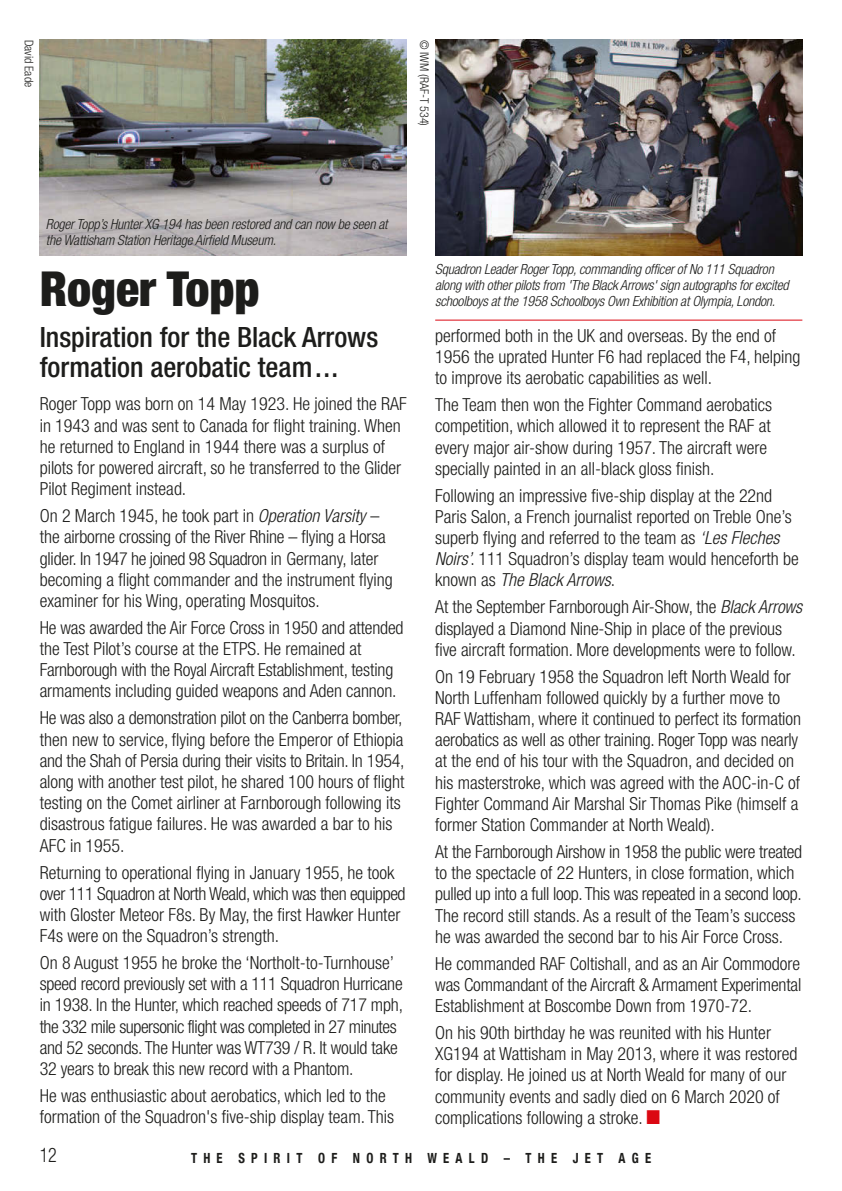
<style>
.page{position:relative;width:842px;height:1191px;background:#fff}
.page>*{position:absolute;margin:0;border:0;box-sizing:border-box;transform-origin:0 0}
.t1{font:900 condensed 48px "Helvetica Neue";color:#1d1d1b}
.t2{font:500 condensed 28px/30px "Helvetica Neue";color:#1d1d1b}
.t3{font:300 condensed 20px "Helvetica Neue";color:#1d1d1b;scale:.9 1}
.t4{font:300 condensed 18px/21.2px "Helvetica Neue";color:#1d1d1b}
.t5{font:300 condensed 18px "Helvetica Neue";letter-spacing:-.025em;color:#1d1d1b}
.t6{font:italic 300 condensed 18px "Helvetica Neue";color:#1d1d1b}
.t7{font:italic 300 condensed 14px/16px "Helvetica Neue";letter-spacing:-.015em;color:#1d1d1b}
.t8{font:700 condensed 14px "Helvetica Neue";letter-spacing:.5em;color:#1d1d1b;scale:.9 1}
.t9{font:300 condensed 12px "Helvetica Neue";color:#1d1d1b}
.s1{font-style:italic}
.s2{font-style:normal}
.s3{color:#db0812}
</style>
<div class="page">
<img style="left:40px;top:40px;width:367px;height:215px">
<hr style="left:435px;top:320px;width:367px;height:1px;background:#db0812">
<img style="left:435px;top:40px;width:367px;height:215px">
<p class="t9" style="left:33px;top:40px;width:49px;rotate:90deg">David Eade</p>
<p class="t9" style="left:429px;top:40px;width:88px;rotate:90deg">© IWM (RAF-T 534)</p>
<p class="t7" style="left:46px;top:217px;width:346px">RogerTopp’sHunterXG 194 hasbeen restored and can now be seen at the Wattisham Station Heritage Airfield Museum.</p>
<h1 class="t1" style="left:40px;top:259px;width:221px">Roger Topp</h1>
<p class="t2" style="left:40px;top:325px;width:340px">Inspiration for the Black Arrows formation aerobatic team...</p>
<p class="t4" style="left:40px;top:395px;width:369px">Roger Topp was born on 14 May 1923. He joined the RAF in 1943 and was sent to Canada for flight training. When he returned to England in 1944 there was a surplus of</p>
<p class="t7" style="left:435px;top:262px;width:358px">Squadron LeaderRogerTopp,commanding officerofNo 111 Squadron along with otherpilotsfrom 'The Black Arrows'sign autographsforexcited schoolboysatthe 1958 SchoolboysOwn Exhibition atOlympia,London.</p>
<p class="t4" style="left:435px;top:326px;width:367px">performed both in the UK and overseas. By the end of<br>1956 the uprated Hunter F6 had replaced the F4, helping to improve its aerobatic capabilities as well.</p>
<p class="t4" style="left:435px;top:396px;width:338px;text-align:justify">The Team then won the Fighter Command aerobatics competition, which allowed it to represent the RAF at every major air-show during 1957. The aircraft were</p>
<p class="t4" style="left:40px;top:458px;width:363px">pilots for powered aircraft, so he transferred to the Glider</p>
<p class="t4" style="left:435px;top:459px;width:281px">specially painted in an all-black gloss finish.</p>
<p class="t4" style="left:40px;top:480px;width:148px">Pilot Regiment instead.</p>
<p class="t4" style="left:435px;top:486px;width:339px">Following an impressive five-ship display at the 22nd</p>
<p class="t4" style="left:40px;top:506px;width:341px">On 2 March 1945, he took part in <span class="s1">Operation Varsity</span> –</p>
<p class="t4" style="left:435px;top:507px;width:358px">Paris Salon, a French journalist reported on Treble One’s</p>
<p class="t4" style="left:40px;top:528px;width:348px">the airborne crossing of the River Rhine – flying a Horsa</p>
<p class="t4" style="left:435px;top:528px;width:349px">superb flying and referred to the team as <span class="s1">‘Les Fleches</span></p>
<p class="t5" style="left:40px;top:551px;width:340px">glider. In 1947 he joined 98 Squadron in Germany, later</p>
<p class="t4" style="left:435px;top:550px;width:365px"><span class="s1">Noirs’</span>. 111 Squadron’s display team would henceforth be</p>
<p class="t4" style="left:40px;top:570px;width:354px">becoming a flight commander and the instrument flying</p>
<p class="t6" style="left:435px;top:573px;width:181px"><span class="s2">k n o w n a s</span> The Black Arrows<span class="s2">.</span></p>
<p class="t4" style="left:40px;top:591px;width:281px">examiner for his Wing, operating Mosquitos.</p>
<p class="t4" style="left:435px;top:598px;width:372px">At the September Farnborough Air-Show, the <span class="s1">Black Arrows</span></p>
<p class="t4" style="left:40px;top:618px;width:365px">He was awarded the Air Force Cross in 1950 and attended</p>
<p class="t4" style="left:435px;top:619px;width:348px">displayed a Diamond Nine-Ship in place of the previous</p>
<p class="t4" style="left:40px;top:639px;width:323px">the Test Pilot’s course at the ETPS. He remained at</p>
<p class="t4" style="left:435px;top:640px;width:362px">five aircraft formation. More developments were to follow.</p>
<p class="t4" style="left:40px;top:661px;width:355px">Farnborough with the Royal Aircraft Establishment, testing</p>
<p class="t4" style="left:435px;top:667px;width:357px">On 19 February 1958 the Squadron left North Weald for</p>
<p class="t4" style="left:40px;top:682px;width:358px">armaments including guided weapons and Aden cannon.</p>
<p class="t4" style="left:435px;top:688px;width:347px">North Luffenham followed quickly by a further move to</p>
<p class="t4" style="left:40px;top:709px;width:364px">He was also a demonstration pilot on the Canberra bomber,</p>
<p class="t4" style="left:435px;top:709px;width:367px">RAF Wattisham, where it continued to perfect its formation</p>
<p class="t4" style="left:40px;top:730px;width:365px">then new to service, flying before the Emperor of Ethiopia</p>
<p class="t4" style="left:435px;top:731px;width:365px">aerobatics as well as other training. Roger Topp was nearly</p>
<p class="t4" style="left:40px;top:751px;width:366px">and the Shah of Persia during their visits to Britain. In 1954,</p>
<p class="t4" style="left:435px;top:752px;width:360px">at the end of his tour with the Squadron, and decided on</p>
<p class="t4" style="left:40px;top:772px;width:366px">along with another test pilot, he shared 100 hours of flight</p>
<p class="t4" style="left:435px;top:773px;width:366px">his masterstroke, which was agreed with the AOC-in-C of</p>
<p class="t4" style="left:40px;top:793px;width:363px">testing on the Comet airliner at Farnborough following its</p>
<p class="t4" style="left:435px;top:794px;width:365px">Fighter Command Air Marshal Sir Thomas Pike (himself a</p>
<p class="t4" style="left:40px;top:815px;width:354px">disastrous fatigue failures. He was awarded a bar to his</p>
<p class="t4" style="left:435px;top:815px;width:281px">former Station Commander at North Weald).</p>
<p class="t4" style="left:40px;top:836px;width:86px">AFC in 1955.</p>
<p class="t4" style="left:435px;top:842px;width:368px">At the Farnborough Airshow in 1958 the public were treated</p>
<p class="t4" style="left:40px;top:863px;width:367px">Returning to operational flying in January 1955, he took over 111 Squadron at North Weald, which was then equipped with Gloster Meteor F8s. By May, the first Hawker Hunter F4s were on the Squadron’s strength.</p>
<p class="t4" style="left:40px;top:953px;width:365px">On 8 August 1955 he broke the ‘Northolt-to-Turnhouse’ speed record previously set with a 111 Squadron Hurricane in 1938. In the Hunter, which reached speeds of 717 mph, the 332 mile supersonic flight was completed in 27 minutes and 52 seconds. The Hunter was WT739 / R. It would take 32 years to break this new record with a Phantom.</p>
<p class="t4" style="left:40px;top:1086px;width:356px">He was enthusiastic about aerobatics, which led to the formation of the Squadron's five-ship display team. This</p>
<p class="t4" style="left:435px;top:863px;width:368px">to the spectacle of 22 Hunters, in close formation, which pulled up into a full loop. This was repeated in a second loop.<br>The record still stands. As a result of the Team’s success he was awarded the second bar to his Air Force Cross.</p>
<p class="t4" style="left:435px;top:954px;width:368px;text-align:justify">He commanded RAF Coltishall, and as an Air Commodore was Commandant of the Aircraft &amp; Armament Experimental Establishment at Boscombe Down from 1970-72.</p>
<p class="t4" style="left:435px;top:1023px;width:364px">On his 90th birthday he was reunited with his Hunter XG194 at Wattisham in May 2013, where it was restored for display. He joined us at North Weald for many of our community events and sadly died on 6 March 2020 of complications following a stroke. <span class="s3">■</span></p>
<p class="t3" style="left:40px;top:1147px;width:20px">12</p>
<p class="t8" style="left:191px;top:1149px;width:513px">THE SPIRIT OF NORTH WEALD – THE JET AGE</p>
</div>
